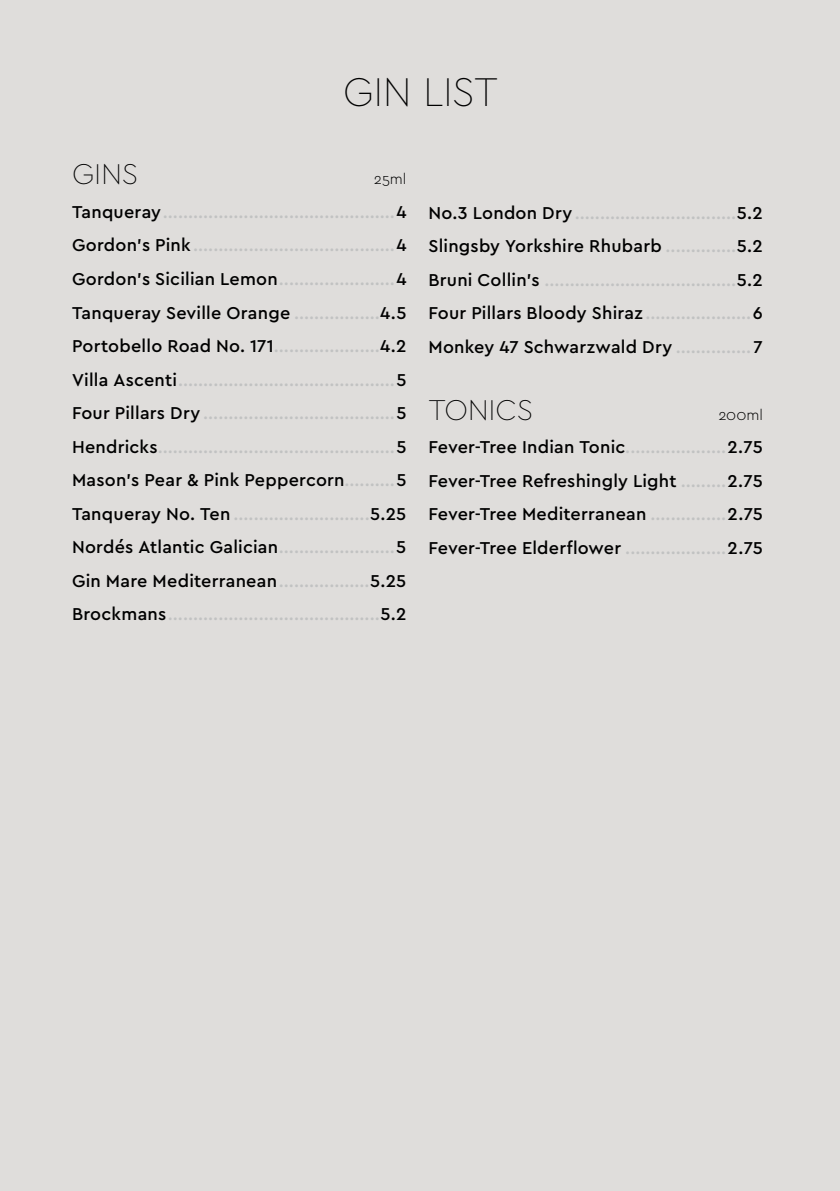
<style>
.page{position:relative;width:840px;height:1191px;background:#fff}
.page>*{position:absolute;margin:0;border:0;box-sizing:border-box;transform-origin:0 0}
.t1{font:100 42px "Cera Pro";letter-spacing:-.015em;color:#000}
.t2{font:100 30px "Cera Pro";letter-spacing:-.005em;color:#000}
.t3{font:500 18px/33.4px "Cera Pro";letter-spacing:.01em;color:#c1c2c2;text-align:justify}
.t4{font:500 18px/33.4px "Cera Pro";letter-spacing:.01em;color:#000;text-align:justify}
.t5{font:300 15px "Cera";letter-spacing:-.005em;color:#000}
.s1{color:#000}
.s2{color:#c1c2c2}
</style>
<div class="page">
<div style="left:0;top:0;width:839px;height:1191px;background:#dfdddb"></div>
<h1 class="t1" style="left:343px;top:64px;width:157px">GIN LIST</h1>
<h2 class="t2" style="left:72px;top:154px;width:68px">GINS</h2>
<p class="t5" style="left:373px;top:169px;width:34px">25ml</p>
<p class="t3" style="left:72px;top:194px;width:336px"><span class="s1">Tanqueray</span>..............................................<span class="s1">4<br>Gordon’s Pink</span>........................................<span class="s1">4<br>Gordon’s Sicilian Lemon</span>.......................<span class="s1">4<br>Tanqueray Seville Orange</span> .................<span class="s1">4.5<br>Portobello Road No. 171</span>.....................<span class="s1">4.2<br>Villa Ascenti</span>...........................................<span class="s1">5<br>Four Pillars Dry</span> ......................................<span class="s1">5<br>Hendricks</span>...............................................<span class="s1">5<br>Mason's Pear &amp; Pink Peppercorn</span>..........<span class="s1">5<br>Tanqueray No. Ten</span> ...........................<span class="s1">5.25<br>Nordés Atlantic Galician</span>.......................<span class="s1">5<br>Gin Mare Mediterranean</span>..................<span class="s1">5.25<br>Brockmans</span>..........................................<span class="s1">5.2</span></p>
<p class="t3" style="left:428px;top:195px;width:336px"><span class="s1">No.3 London Dry</span>................................<span class="s1">5.2<br>Slingsby Yorkshire Rhubarb</span> ..............<span class="s1">5.2<br>Bruni Collin's</span> ......................................<span class="s1">5.2<br>Four Pillars Bloody Shiraz</span> .....................<span class="s1">6<br>Monkey 47 Schwarzwald Dry</span> ...............<span class="s1">7</span></p>
<h2 class="t2" style="left:428px;top:390px;width:107px">TONICS</h2>
<p class="t5" style="left:718px;top:405px;width:46px">200ml</p>
<p class="t4" style="left:428px;top:430px;width:336px">Fever-Tree Indian Tonic<span class="s2">....................</span>2.75<br>Fever-Tree Refreshingly Light <span class="s2">.........</span>2.75<br>Fever-Tree Mediterranean <span class="s2">...............</span>2.75<br>Fever-Tree Elderflower <span class="s2">....................</span>2.75</p>
</div>
